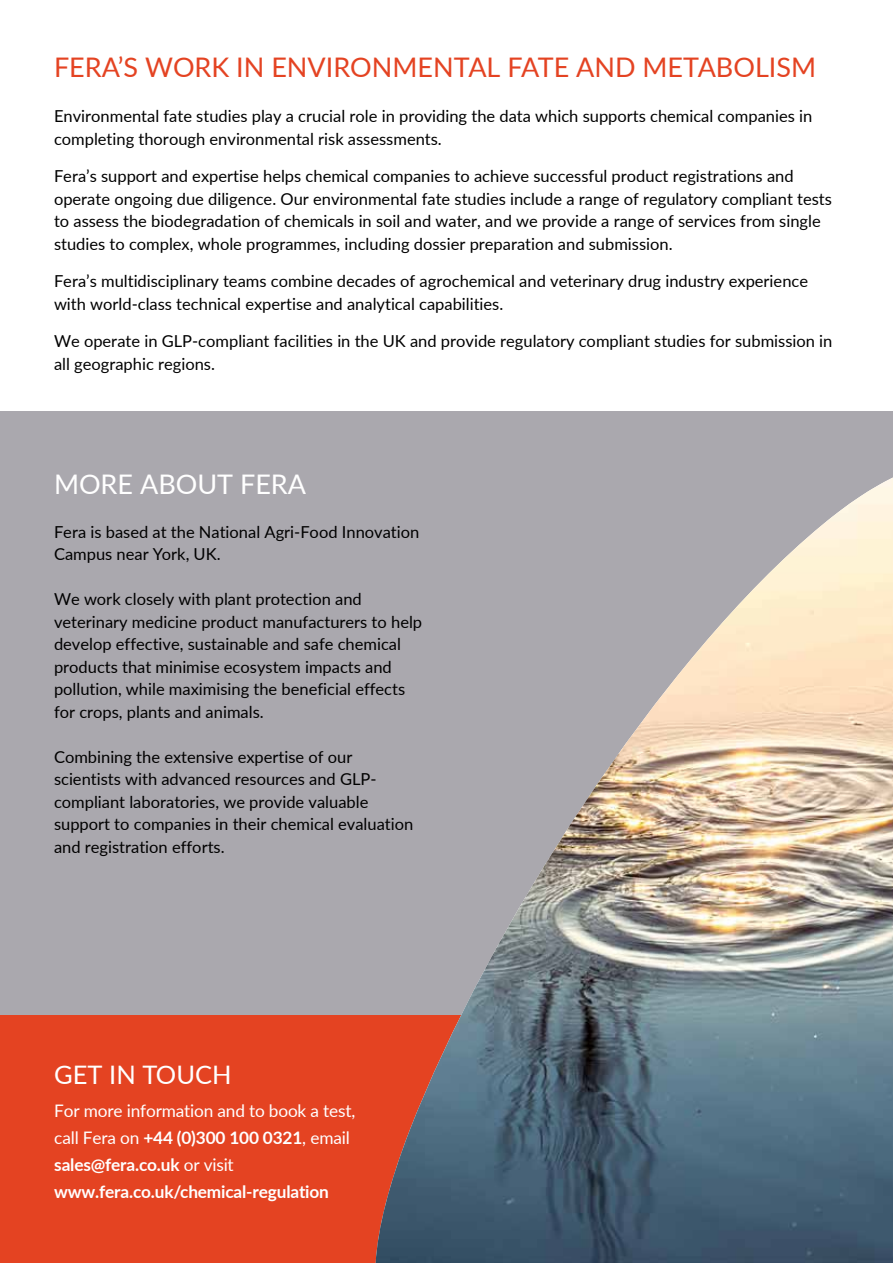
<style>
.page{position:relative;width:893px;height:1263px;background:#fff}
.page>*{position:absolute;margin:0;border:0;box-sizing:border-box;transform-origin:0 0}
.t1{font:27px "Lato";color:#e44322}
.t2{font:27px "Lato";color:#fff}
.t3{font:25.5px "Lato";color:#fff}
.t4{font:700 17.25px/27px "Lato";letter-spacing:-.01em;color:#fff}
.t5{font:16.5px/22.5px "Lato";color:#000}
.s1{font-weight:400}
</style>
<div class="page">
<div style="left:0;top:411px;width:893px;height:633px;background:#aaa8ae"></div>
<div style="left:0;top:1016px;width:893px;height:247px;background:#e44322"></div>
<img style="left:376px;top:477px;width:517px;height:786px">
<h1 class="t1" style="left:54px;top:48px;width:764px">FERA’S WORK IN ENVIRONMENTAL FATE AND METABOLISM</h1>
<p class="t5" style="left:54px;top:104px;width:760px">Environmental fate studies play a crucial role in providing the data which supports chemical companies in completing thorough environmental risk assessments.</p>
<p class="t5" style="left:54px;top:164px;width:779px">Fera’s support and expertise helps chemical companies to achieve successful product registrations and operate ongoing due diligence. Our environmental fate studies include a range of regulatory compliant tests to assess the biodegradation of chemicals in soil and water, and we provide a range of services from single studies to complex, whole programmes, including dossier preparation and submission.</p>
<p class="t5" style="left:54px;top:269px;width:756px">Fera’s multidisciplinary teams combine decades of agrochemical and veterinary drug industry experience with world-class technical expertise and analytical capabilities.</p>
<p class="t5" style="left:54px;top:329px;width:780px">We operate in GLP-compliant facilities in the UK and provide regulatory compliant studies for submission in all geographic regions.</p>
<h1 class="t2" style="left:54px;top:464px;width:254px">MORE ABOUT FERA</h1>
<p class="t5" style="left:54px;top:520px;width:367px">Fera is based at the National Agri-Food Innovation<br>Campus near York, UK.</p>
<p class="t5" style="left:54px;top:587px;width:370px">We work closely with plant protection and veterinary medicine product manufacturers to help develop effective, sustainable and safe chemical products that minimise ecosystem impacts and pollution, while maximising the beneficial effects for crops, plants and animals.</p>
<p class="t5" style="left:54px;top:745px;width:361px">Combining the extensive expertise of our scientists with advanced resources and GLP&shy;compliant laboratories, we provide valuable support to companies in their chemical evaluation and registration efforts.</p>
<h2 class="t3" style="left:54px;top:1056px;width:179px">GET IN TOUCH</h2>
<p class="t4" style="left:54px;top:1097px;width:302px"><span class="s1">For more information and to book a test, call Fera on</span> +44 (0)300 100 0321<span class="s1">, email </span>sales@fera.co.uk <span class="s1">or visit </span>www.fera.co.uk/chemical-regulation</p>
</div>
